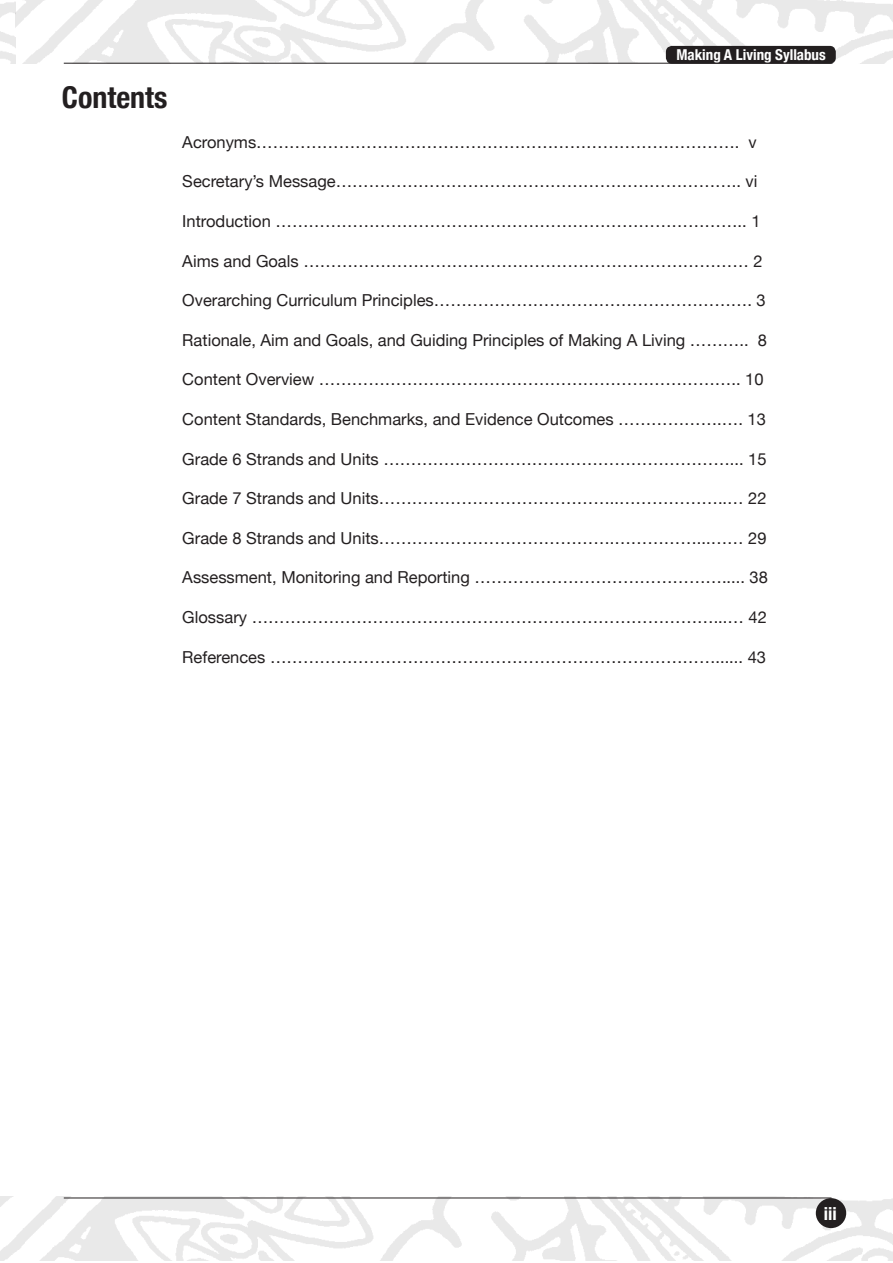
<style>
.page{position:relative;width:893px;height:1263px;background:#fff}
.page>*{position:absolute;margin:0;border:0;box-sizing:border-box;transform-origin:0 0}
.t1{font:700 condensed 30px "Helvetica Neue";color:#231f20}
.t2{font:700 condensed 18px "Helvetica Neue";color:#fff}
.t3{font:16.5px "Helvetica Neue";color:#231f20}
.t4{font:700 condensed 15px "Helvetica Neue";color:#fff}
</style>
<div class="page">
<img style="left:0;top:1196px;width:893px;height:65px">
<img style="left:0;top:0;width:893px;height:64px">
<div style="left:816px;top:1198px;width:30px;height:30px;background:#231f20;border-radius:50%"></div>
<div style="left:666px;top:46px;width:170px;height:18px;background:#231f20;border-radius:6px"></div>
<hr style="left:64px;top:63px;width:769px;height:1px;background:#231f20">
<hr style="left:64px;top:1197px;width:767px;height:1px;background:#231f20">
<h1 class="t1" style="left:62px;top:73px;width:107px">Contents</h1>
<p class="t4" style="left:676px;top:42px;width:151px">Making A Living Syllabus</p>
<p class="t3" style="left:182px;top:130px;width:576px">Acronyms……………………………………………………………………………. v</p>
<p class="t3" style="left:182px;top:170px;width:577px">Secretary’s Message……………………………………………………………….. vi</p>
<p class="t3" style="left:182px;top:209px;width:580px">Introduction ………………………………………………………………………….. 1</p>
<p class="t3" style="left:182px;top:249px;width:582px">Aims and Goals ……………………………………………………………………… 2</p>
<p class="t3" style="left:182px;top:288px;width:585px">Overarching Curriculum Principles…………………………………………………. 3</p>
<p class="t3" style="left:182px;top:328px;width:586px">Rationale, Aim and Goals, and Guiding Principles of Making A Living ……….. 8</p>
<p class="t3" style="left:182px;top:368px;width:583px">Content Overview ………………………………………………………………….. 10</p>
<p class="t3" style="left:182px;top:407px;width:585px">Content Standards, Benchmarks, and Evidence Outcomes ……………….…. 13</p>
<p class="t3" style="left:182px;top:447px;width:586px">Grade 6 Strands and Units ………………………………………………………... 15</p>
<p class="t3" style="left:182px;top:486px;width:586px">Grade 7 Strands and Units……………………………………..………………..… 22</p>
<p class="t3" style="left:182px;top:526px;width:586px">Grade 8 Strands and Units…………………………………….……………...…… 29</p>
<p class="t3" style="left:182px;top:566px;width:587px">Assessment, Monitoring and Reporting ………………………………………..... 38</p>
<p class="t3" style="left:182px;top:605px;width:586px">Glossary …………………………………………………………………………...… 42</p>
<p class="t3" style="left:182px;top:645px;width:585px">References ………………………………………………………………………...... 43</p>
<p class="t2" style="left:824px;top:1198px;width:14px">iii</p>
</div>
